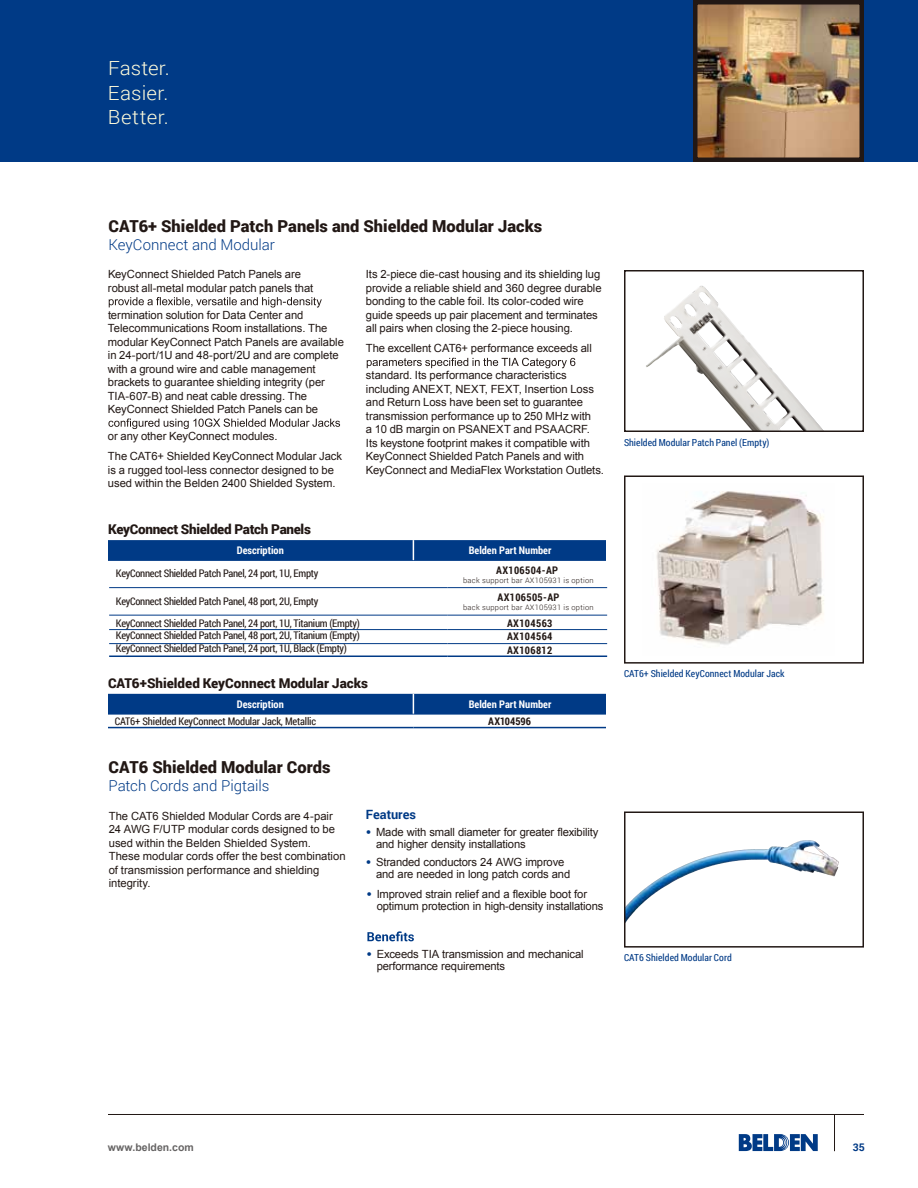
<style>
.page{position:relative;width:918px;height:1188px;background:#fff}
.page>*{position:absolute;margin:0;border:0;box-sizing:border-box;transform-origin:0 0}
.t1{font:300 19.5px/24.6px "Roboto";letter-spacing:.01em;color:#fffcdb;text-align:justify;scale:1.05 1}
.t2{font:300 19.5px/29.2px "Helvetica Neue LT Std";letter-spacing:-.02em;color:#fffcdb;text-align:center}
.t3{font:900 16.5px "Roboto";color:#221815}
.t4{font:300 15px "Roboto";color:#003a86}
.t5{font:900 13.5px "Roboto";color:#221815}
.t6{font:900 13.5px "Roboto";letter-spacing:-.02em;color:#221815}
.t7{font:700 12.75px "Roboto";color:#003a86}
.t8{font:11.25px/13.5px "Arial";letter-spacing:-.005em;color:#221815}
.t9{font:10.5px/21.6px "Roboto Condensed";letter-spacing:-.025em;color:#221815}
.t10{font:700 10.5px "Roboto Condensed";color:#fff}
.t11{font:700 10.5px/13.5px "Roboto Condensed";letter-spacing:.035em;color:#221815}
.t12{font:700 10.5px "Arial";color:#666464}
.t13{font:700 10.5px "Roboto Condensed";color:#221815}
.t14{font:700 10.5px "Roboto";color:#003a86}
.t15{font:9.75px "Roboto Condensed";letter-spacing:.005em;color:#003a86}
.t16{font:300 7.5px "Roboto";letter-spacing:.035em;color:#221815}
.s1{font-weight:900;color:#003a86}
</style>
<div class="page">
<svg style="left:739px;top:1134px;width:79px;height:17px"></svg>
<hr style="left:834px;top:1115px;width:1px;height:36px;background:#221815">
<hr style="left:108px;top:1114px;width:756px;height:1px;background:#221815">
<div style="left:0;top:0;width:918px;height:162px;background:#003a86"></div>
<img style="left:698px;top:5px;width:161px;height:152px">
<div style="left:693px;top:0;width:171px;height:162px;border:4px solid #221815"></div>
<hr style="left:108px;top:560px;width:305px;height:1px;background:#003a86">
<hr style="left:413px;top:560px;width:193px;height:1px;background:#003a86">
<div style="left:108px;top:540px;width:498px;height:20px;background:#003a86"></div>
<hr style="left:108px;top:714px;width:305px;height:1px;background:#003a86">
<hr style="left:413px;top:714px;width:193px;height:1px;background:#003a86">
<hr style="left:108px;top:727px;width:305px;height:1px;background:#003a86">
<hr style="left:413px;top:727px;width:193px;height:1px;background:#003a86">
<div style="left:108px;top:694px;width:498px;height:20px;background:#003a86"></div>
<svg style="left:109px;top:297px;width:213px;height:11px"></svg>
<svg style="left:108px;top:419px;width:232px;height:10px"></svg>
<svg style="left:367px;top:358px;width:208px;height:10px"></svg>
<img style="left:646px;top:286px;width:176px;height:143px">
<div style="left:624px;top:270px;width:240px;height:162px;border:2px solid #221815"></div>
<div style="left:624px;top:476px;width:240px;height:188px;border:2px solid #221815"></div>
<img style="left:656px;top:491px;width:168px;height:154px">
<svg style="left:367px;top:931px;width:47px;height:10px"></svg>
<img style="left:627px;top:840px;width:180px;height:81px">
<div style="left:624px;top:812px;width:240px;height:136px;border:2px solid #221815"></div>
<hr style="left:693px;top:0;width:171px;height:2px;background:#221815">
<hr style="left:109px;top:643px;width:338px;height:1px;background:#003a86">
<hr style="left:447px;top:643px;width:160px;height:1px;background:#003a86">
<hr style="left:109px;top:656px;width:338px;height:1px;background:#003a86">
<hr style="left:447px;top:656px;width:160px;height:1px;background:#003a86">
<hr style="left:109px;top:587px;width:338px;height:1px;background:#003a86">
<hr style="left:447px;top:587px;width:160px;height:1px;background:#003a86">
<hr style="left:109px;top:615px;width:338px;height:1px;background:#003a86">
<hr style="left:447px;top:615px;width:160px;height:1px;background:#003a86">
<hr style="left:109px;top:629px;width:338px;height:1px;background:#003a86">
<hr style="left:447px;top:629px;width:160px;height:1px;background:#003a86">
<h1 class="t2" style="left:108px;top:50px;width:77px">FASTER.<br>ASIER.<br>BETTER.</h1>
<h1 class="t1" style="left:108px;top:55px;width:60px">Faster.<br>Easier.<br>Better.</h1>
<h2 class="t3" style="left:108px;top:214px;width:435px">CAT6+ Shielded Patch Panels and Shielded Modular Jacks</h2>
<h3 class="t4" style="left:108px;top:234px;width:168px">KeyConnect and Modular</h3>
<p class="t8" style="left:108px;top:268px;width:207px">KeyConnect Shielded Patch Panels are robust all-metal modular patch panels that</p>
<p class="t8" style="left:108px;top:308px;width:238px">termination solution for Data Center and Telecommunications Room installations. The modular KeyConnect Patch Panels are available in 24-port/1U and 48-port/2U and are complete with a ground wire and cable management brackets to guarantee shielding integrity (per TIA-607-B) and neat cable dressing. The KeyConnect Shielded Patch Panels can be</p>
<p class="t8" style="left:108px;top:426px;width:236px;line-height:20.2px">or any other KeyConnect modules.<br>The CAT6+ Shielded KeyConnect Modular Jack</p>
<p class="t8" style="left:108px;top:463px;width:229px">is a rugged tool-less connector designed to be used within the Belden 2400 Shielded System.</p>
<p class="t8" style="left:366px;top:268px;width:237px">Its 2-piece die-cast housing and its shielding lug provide a reliable shield and 360 degree durable bonding to the cable foil. Its color-coded wire guide speeds up pair placement and terminates all pairs when closing the 2-piece housing.</p>
<p class="t8" style="left:366px;top:342px;width:228px">The excellent CAT6+ performance exceeds all</p>
<p class="t8" style="left:366px;top:369px;width:240px">standard. Its performance characteristics including ANEXT, NEXT, FEXT, Insertion Loss and Return Loss have been set to guarantee transmission performance up to 250 MHz with<br>a 10 dB margin on PSANEXT and PSAACRF.<br>Its keystone footprint makes it compatible with KeyConnect Shielded Patch Panels and with KeyConnect and MediaFlex Workstation Outlets.</p>
<p class="t6" style="left:108px;top:520px;width:204px">KeyConnect Shielded Patch Panels</p>
<p class="t10" style="left:237px;top:543px;width:48px">Description</p>
<p class="t10" style="left:469px;top:543px;width:84px">Belden Part Number</p>
<p class="t9" style="left:116px;top:563px;width:204px">KeyConnect Shielded Patch Panel, 24 port, 1U, Empty</p>
<p class="t11" style="left:496px;top:563px;width:63px">AX106504-AP</p>
<p class="t16" style="left:463px;top:575px;width:132px">back support bar AX105931 is option</p>
<p class="t11" style="left:498px;top:590px;width:63px">AX106505-AP</p>
<p class="t16" style="left:463px;top:602px;width:132px">back support bar AX105931 is option</p>
<p class="t9" style="left:116px;top:590px;width:245px">KeyConnect Shielded Patch Panel, 48 port, 2U, Empty<br>KeyConnect Shielded Patch Panel, 24 port, 1U, Titanium (Empty)</p>
<p class="t11" style="left:507px;top:616px;width:47px">AX104563</p>
<p class="t9" style="left:116px;top:629px;width:245px;line-height:12.6px">KeyConnect Shielded Patch Panel, 48 port, 2U, Titanium (Empty)<br>KeyConnect Shielded Patch Panel, 24 port, 1U, Black (Empty)</p>
<p class="t11" style="left:507px;top:629px;width:47px">AX104564<br>AX106812</p>
<p class="t5" style="left:108px;top:673px;width:261px">CAT6+Shielded KeyConnect Modular Jacks</p>
<p class="t10" style="left:237px;top:697px;width:48px">Description</p>
<p class="t10" style="left:469px;top:697px;width:84px">Belden Part Number</p>
<p class="t9" style="left:115px;top:710px;width:203px">CAT6+ Shielded KeyConnect Modular Jack, Metallic</p>
<p class="t13" style="left:488px;top:714px;width:44px">AX104596</p>
<h2 class="t3" style="left:108px;top:756px;width:224px">CAT6 Shielded Modular Cords</h2>
<h3 class="t4" style="left:108px;top:776px;width:163px">Patch Cords and Pigtails</h3>
<p class="t8" style="left:109px;top:809px;width:238px">The CAT6 Shielded Modular Cords are 4-pair 24 AWG F/UTP modular cords designed to be used within the Belden Shielded System.<br>These modular cords offer the best combination of transmission performance and shielding integrity.</p>
<p class="t7" style="left:366px;top:805px;width:52px">Features</p>
<p class="t8" style="left:376px;top:826px;width:224px;line-height:12px;text-indent:-10px"><span class="s1">•</span> Made with small diameter for greater flexibility and higher density installations</p>
<p class="t8" style="left:376px;top:856px;width:196px;line-height:12px;text-indent:-10px"><span class="s1">•</span> Stranded conductors 24 AWG improve and are needed in long patch cords and</p>
<p class="t8" style="left:377px;top:888px;width:228px;line-height:12px;text-indent:-10px"><span class="s1">•</span> Improved strain relief and a flexible boot for optimum protection in high-density installations</p>
<p class="t8" style="left:377px;top:948px;width:208px;line-height:12px;text-indent:-10px"><span class="s1">•</span> Exceeds TIA transmission and mechanical performance requirements</p>
<p class="t15" style="left:624px;top:436px;width:147px">Shielded Modular Patch Panel (Empty)</p>
<p class="t15" style="left:624px;top:667px;width:162px">CAT6+ Shielded KeyConnect Modular Jack</p>
<p class="t15" style="left:624px;top:950px;width:109px">CAT6 Shielded Modular Cord</p>
<p class="t12" style="left:108px;top:1140px;width:87px">www.belden.com</p>
<p class="t14" style="left:853px;top:1140px;width:14px">35</p>
</div>
